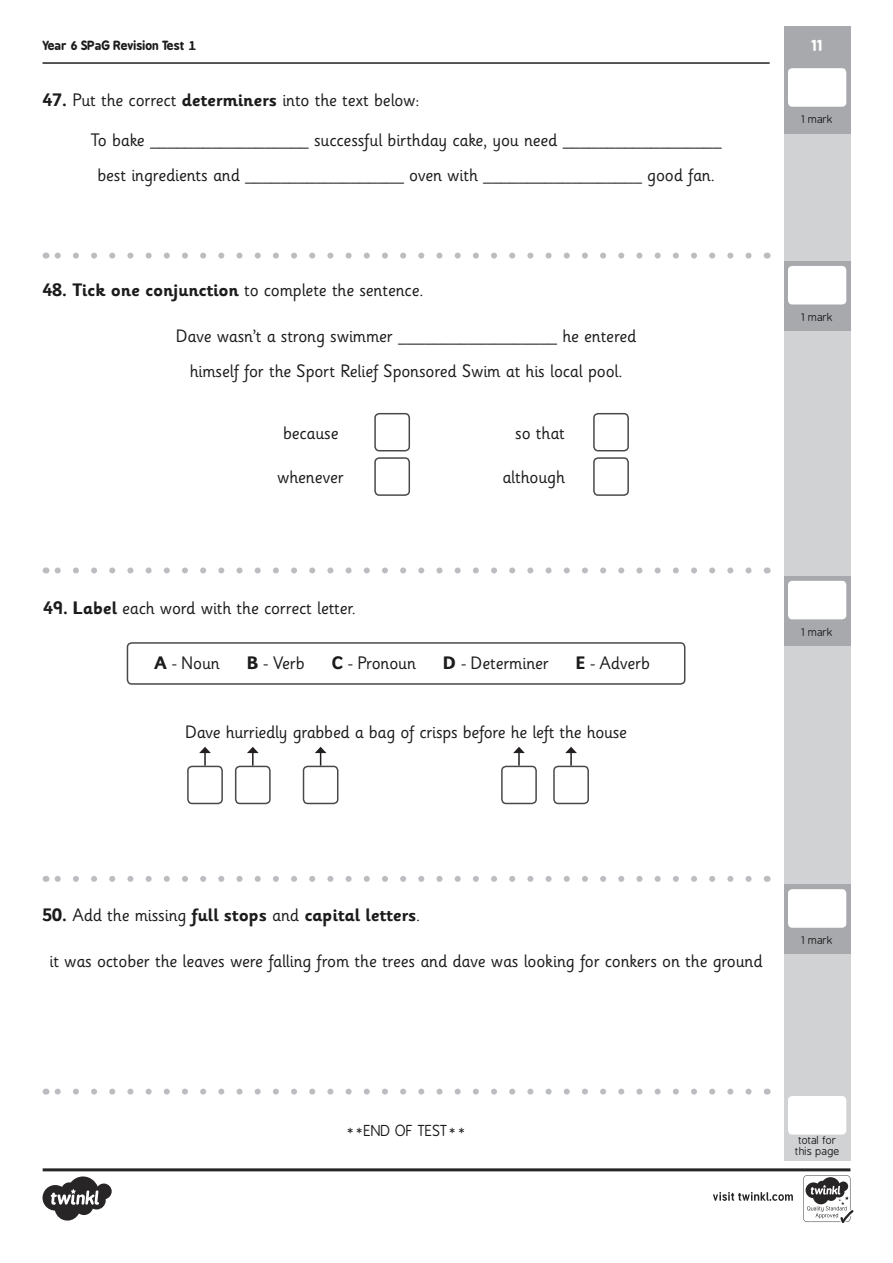
<style>
.page{position:relative;width:893px;height:1263px;background:#fff}
.page>*{position:absolute;margin:0;border:0;box-sizing:border-box;transform-origin:0 0}
.Questions{font:18px "Sassoon Infant Rg";letter-spacing:-.01em;color:#1c1c1c}
._1_2_3_4_5{font:18px "Sassoon Infant Rg";letter-spacing:-.01em;color:#1c1c1c}
._1_2_3_4_5-2{font:700 18px "Sassoon Infant Rg";letter-spacing:-.01em;color:#1c1c1c}
.Text_in_boxes{font:18px "Sassoon Infant Rg";letter-spacing:-.01em;color:#1c1c1c}
.t1{font:15px "B Preplay";letter-spacing:-.01em;color:#1c1c1c}
.Marks{font:700 15px "B Preplay";color:#fff}
.t2{font:700 12px "B Preplay";color:#1c1c1c}
.Marks-2{font:10.5px/10.5px "B Preplay";color:#1c1c1c;text-align:center}
.s1{font-weight:700}
.s2{font-weight:400}
</style>
<div class="page">
<div style="left:784px;top:41px;width:66px;height:1120px;background:#d1d2d4"></div>
<hr style="left:43px;top:62px;width:727px;height:2px;background:#231f20">
<div style="left:788px;top:1096px;width:58px;height:38px;background:#fff;border-radius:4px"></div>
<svg style="left:55px;top:1088px;width:694px;height:6px"></svg>
<div style="left:784px;top:26px;width:66px;height:107px;background:#a8a9ad"></div>
<div style="left:788px;top:68px;width:58px;height:39px;background:#fff;border-radius:4px"></div>
<svg style="left:43px;top:1168px;width:810px;height:55px"></svg>
<div style="left:593px;top:457px;width:36px;height:39px;border:2px solid #494949;border-radius:4px"></div>
<div style="left:593px;top:413px;width:36px;height:38px;border:2px solid #494949;border-radius:4px"></div>
<div style="left:374px;top:457px;width:36px;height:39px;border:2px solid #494949;border-radius:4px"></div>
<div style="left:374px;top:413px;width:36px;height:38px;border:2px solid #494949;border-radius:4px"></div>
<div style="left:784px;top:261px;width:66px;height:70px;background:#a8a9ad"></div>
<div style="left:788px;top:266px;width:58px;height:38px;background:#fff;border-radius:4px"></div>
<svg style="left:55px;top:253px;width:694px;height:6px"></svg>
<div style="left:784px;top:576px;width:66px;height:70px;background:#a8a9ad"></div>
<div style="left:788px;top:581px;width:58px;height:38px;background:#fff;border-radius:4px"></div>
<svg style="left:55px;top:567px;width:694px;height:6px"></svg>
<div style="left:127px;top:642px;width:558px;height:43px;border:2px solid #494949;border-radius:4px"></div>
<svg style="left:199px;top:747px;width:12px;height:19px"></svg>
<div style="left:187px;top:766px;width:36px;height:38px;border:2px solid #494949;border-radius:4px"></div>
<svg style="left:247px;top:747px;width:12px;height:19px"></svg>
<div style="left:235px;top:766px;width:36px;height:38px;border:2px solid #494949;border-radius:4px"></div>
<svg style="left:315px;top:747px;width:11px;height:19px"></svg>
<div style="left:303px;top:766px;width:35px;height:38px;border:2px solid #494949;border-radius:4px"></div>
<svg style="left:513px;top:747px;width:12px;height:19px"></svg>
<div style="left:501px;top:766px;width:36px;height:38px;border:2px solid #494949;border-radius:4px"></div>
<svg style="left:565px;top:747px;width:12px;height:19px"></svg>
<div style="left:553px;top:766px;width:36px;height:38px;border:2px solid #494949;border-radius:4px"></div>
<div style="left:784px;top:885px;width:66px;height:69px;background:#a8a9ad"></div>
<div style="left:788px;top:889px;width:58px;height:39px;background:#fff;border-radius:4px"></div>
<svg style="left:55px;top:876px;width:694px;height:6px"></svg>
<p class="t2" style="left:43px;top:38px;width:155px">Year 6 SPaG Revision Test 1</p>
<p class="_1_2_3_4_5" style="left:43px;top:90px;width:378px"><span class="s1">47.</span> Put the correct <span class="s1">determiners</span> into the text below:</p>
<p class="Questions" style="left:90px;top:130px;width:633px">To bake __________________ successful birthday cake, you need __________________</p>
<p class="Questions" style="left:97px;top:165px;width:619px">best ingredients and __________________ oven with __________________ good fan.</p>
<p class="_1_2_3_4_5" style="left:43px;top:280px;width:382px"><span class="s1">48. Tick one conjunction</span> to complete the sentence.</p>
<p class="Questions" style="left:176px;top:326px;width:462px">Dave wasn’t a strong swimmer __________________ he entered</p>
<p class="Questions" style="left:190px;top:361px;width:434px">himself for the Sport Relief Sponsored Swim at his local pool.</p>
<p class="Questions" style="left:283px;top:422px;width:57px">because</p>
<p class="Questions" style="left:277px;top:467px;width:68px">whenever</p>
<p class="_1_2_3_4_5" style="left:43px;top:598px;width:314px"><span class="s1">49. Label</span> each word with the correct letter.</p>
<p class="Questions" style="left:515px;top:422px;width:51px">so that</p>
<p class="Questions" style="left:502px;top:467px;width:64px">although</p>
<p class="Text_in_boxes" style="left:154px;top:653px;width:67px"><span class="s1">A</span> - Noun</p>
<p class="Text_in_boxes" style="left:246px;top:653px;width:60px"><span class="s1">B</span> - Verb</p>
<p class="Text_in_boxes" style="left:331px;top:653px;width:86px"><span class="s1">C</span> - Pronoun</p>
<p class="Text_in_boxes" style="left:443px;top:653px;width:108px"><span class="s1">D</span> - Determiner</p>
<p class="Text_in_boxes" style="left:575px;top:653px;width:76px"><span class="s1">E</span> - Adverb</p>
<p class="Questions" style="left:185px;top:722px;width:444px">Dave hurriedly grabbed a bag of crisps before he left the house</p>
<p class="Marks" style="left:811px;top:36px;width:13px">11</p>
<p class="Marks-2" style="left:801px;top:114px;width:33px">1 mark</p>
<p class="Marks-2" style="left:801px;top:312px;width:33px">1 mark</p>
<p class="Marks-2" style="left:801px;top:627px;width:33px">1 mark</p>
<p class="_1_2_3_4_5-2" style="left:43px;top:904px;width:379px">50. <span class="s2">Add the missing</span> full stops <span class="s2">and</span> capital letters<span class="s2">.</span></p>
<p class="Questions" style="left:49px;top:951px;width:715px">it was october the leaves were falling from the trees and dave was looking for conkers on the ground</p>
<p class="Marks-2" style="left:801px;top:935px;width:33px">1 mark</p>
<p class="t1" style="left:346px;top:1123px;width:122px">**END OF TEST**</p>
<p class="Marks-2" style="left:795px;top:1136px;width:46px">total for this page</p>
</div>
